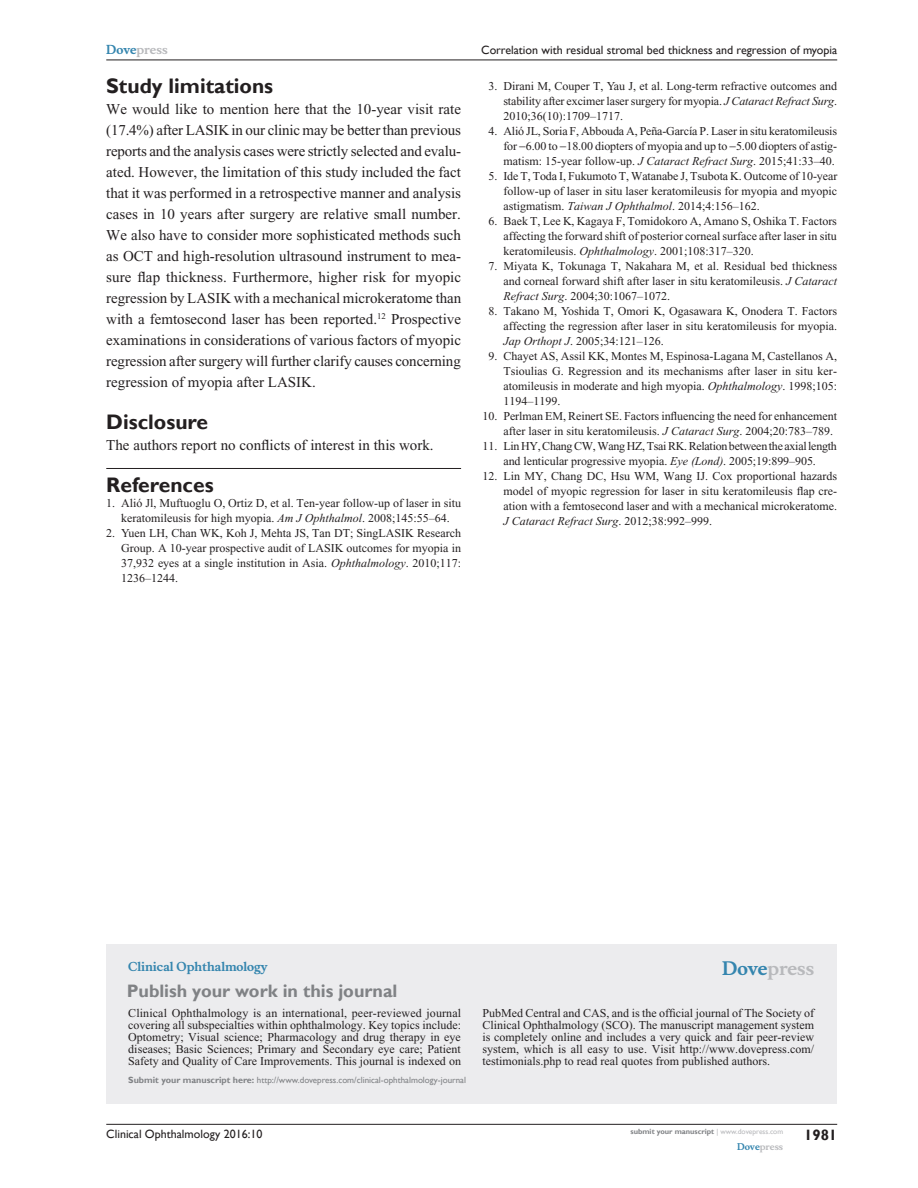
<style>
.page{position:relative;width:918px;height:1188px;background:#fff}
.page>*{position:absolute;margin:0;border:0;box-sizing:border-box;transform-origin:0 0}
.RefH{font:700 21px "Gill Sans";color:#231f20}
.PromBx-H1{font:700 18px "Gill Sans";color:#808285}
.PromBx-Brand{font:700 18px "Musee";color:#b8b9bc}
.TxF{font:15px/21px "Times New Roman";color:#231f20;text-align:justify}
.t1{font:700 15px "Gill Sans";color:#231f20}
.RefNL2{font:12px/15px "Times New Roman";color:#231f20;text-align:justify}
.PromBx-Tx{font:12px/12px "Times New Roman";color:#231f20;text-align:justify}
.RefNL1{font:12px/15px "Times New Roman";color:#231f20;text-align:center}
.RefNL2-2{font:12px/15px "Times New Roman";letter-spacing:-.02em;color:#231f20;text-align:center}
.t2{font:12px "Gill Sans";color:#231f20}
.PromBx-JrnlName{font:700 12px "Musee";color:#3485ae}
.t3{font:700 12px "Musee";color:#b8b9bc}
.PromBx-SubmitMssWebA{font:9px "Gill Sans";color:#808285}
.t4{font:700 9px "Musee";color:#b8b9bc}
.t5{font:700 7.5px "Gill Sans";color:#808285}
.s1{color:#3485ae}
.s2{font-style:italic}
.s3{font-weight:700}
.s4{font-weight:400;color:#b8b9bc}
</style>
<div class="page">
<div style="left:106px;top:944px;width:731px;height:159px;background:#ececee"></div>
<hr style="left:106px;top:1124px;width:731px;height:1px;background:#231f20">
<hr style="left:106px;top:60px;width:731px;height:1px;background:#231f20">
<hr style="left:106px;top:468px;width:355px;height:1px;background:#231f20">
<p class="t3" style="left:106px;top:43px;width:63px"><span class="s1">Dove</span>press</p>
<h1 class="RefH" style="left:106px;top:73px;width:169px">Study limitations</h1>
<p class="TxF" style="left:106px;top:98px;width:357px">We would like to mention here that the 10-year visit rate (17.4%) after LASIK in our clinic may be better than previous reports and the analysis cases were strictly selected and evalu&shy;ated. However, the limitation of this study included the fact that it was performed in a retrospective manner and analysis cases in 10 years after surgery are relative small number.<br>We also have to consider more sophisticated methods such as OCT and high-resolution ultrasound instrument to mea&shy;sure flap thickness. Furthermore, higher risk for myopic regression by LASIK with a mechanical microkeratome than with a femtosecond laser has been reported.<sup>12</sup> Prospective examinations in considerations of various factors of myopic regression after surgery will further clarify causes concerning regression of myopia after LASIK.</p>
<h1 class="RefH" style="left:106px;top:409px;width:103px">Disclosure</h1>
<p class="TxF" style="left:106px;top:434px;width:329px">The authors report no conflicts of interest in this work.</p>
<p class="RefH" style="left:106px;top:472px;width:109px">References</p>
<p class="RefNL1" style="left:106px;top:495px;width:356px">1. Alió Jl, Muftuoglu O, Ortiz D, et al. Ten-year follow-up of laser in situ keratomileusis for high myopia. <span class="s2">Am J Ophthalmol</span>. 2008;145:55–64.</p>
<p class="RefNL1" style="left:121px;top:525px;width:341px;text-align:justify;text-indent:-15px">2. Yuen LH, Chan WK, Koh J, Mehta JS, Tan DT; SingLASIK Research Group. A 10-year prospective audit of LASIK outcomes for myopia in 37,932 eyes at a single institution in Asia. <span class="s2">Ophthalmology</span>. 2010;117:<br>1236–1244.</p>
<p class="t2" style="left:481px;top:43px;width:358px">Correlation with residual stromal bed thickness and regression of myopia</p>
<p class="RefNL2" style="left:503px;top:79px;width:335px;text-indent:-15px">3. Dirani M, Couper T, Yau J, et al. Long-term refractive outcomes and stability after excimer laser surgery for myopia. <span class="s2">J Cataract Refract Surg</span>.<br>2010;36(10 :1709–1717.</p>
<p class="RefNL2" style="left:503px;top:124px;width:335px;text-indent:-15px">4. Alió JL, Soria F, Abbouda A, Peña-García P. Laser in situ keratomileusis for 6.00 to 18.00 diopters of myopia and up to 5.00 diopters of astig&shy;matism: 15-year follow-up. <span class="s2">J Cataract Refract Surg</span>. 2015;41:33–40.</p>
<p class="RefNL2" style="left:503px;top:169px;width:335px;text-indent:-15px">5. Ide T, Toda I, Fukumoto T, Watanabe J, Tsubota K. Outcome of 10-year follow-up of laser in situ laser keratomileusis for myopia and myopic astigmatism. <span class="s2">Taiwan J Ophthalmol</span>. 2014;4:156–162.</p>
<p class="RefNL2" style="left:503px;top:214px;width:335px;text-indent:-15px">6. Baek T, Lee K, Kagaya F, Tomidokoro A, Amano S, Oshika T. Factors affecting the forward shift of posterior corneal surface after laser in situ keratomileusis. <span class="s2">Ophthalmology</span>. 2001;108:317–320.</p>
<p class="RefNL2" style="left:503px;top:259px;width:335px;text-indent:-15px">7. Miyata K, Tokunaga T, Nakahara M, et al. Residual bed thickness and corneal forward shift after laser in situ keratomileusis. <span class="s2">J Cataract Refract Surg</span>. 2004;30:1067–1072.</p>
<p class="RefNL2" style="left:503px;top:304px;width:335px;text-indent:-15px">8. Takano M, Yoshida T, Omori K, Ogasawara K, Onodera T. Factors affecting the regression after laser in situ keratomileusis for myopia.<br><span class="s2">Jap Orthopt J</span>. 2005;34:121–126.</p>
<p class="RefNL2" style="left:503px;top:349px;width:335px;text-indent:-15px">9. Chayet AS, Assil KK, Montes M, Espinosa-Lagana M, Castellanos A, Tsioulias G. Regression and its mechanisms after laser in situ ker&shy;atomileusis in moderate and high myopia. <span class="s2">Ophthalmology</span>. 1998;105:<br>1194–1199.</p>
<p class="RefNL2" style="left:503px;top:409px;width:335px;text-indent:-21px">10. Perlman EM, Reinert SE. Factors influencing the need for enhancement after laser in situ keratomileusis. <span class="s2">J Cataract Surg</span>. 2004;20:783–789.</p>
<p class="RefNL2-2" style="left:483px;top:439px;width:356px">11. Lin HY, Chang CW, Wang HZ, Tsai RK. Relation between the axial length and lenticular progressive myopia. <span class="s2">Eye (Lond)</span>. 2005;19:899–905.</p>
<p class="RefNL2" style="left:503px;top:469px;width:335px;text-indent:-21px">12. Lin MY, Chang DC, Hsu WM, Wang IJ. Cox proportional hazards model of myopic regression for laser in situ keratomileusis flap cre&shy;ation with a femtosecond laser and with a mechanical microkeratome.<br><span class="s2">J Cataract Refract Surg</span>. 2012;38:992–999.</p>
<p class="PromBx-JrnlName" style="left:128px;top:959px;width:141px">Clinical Ophthalmology</p>
<p class="PromBx-H1" style="left:127px;top:980px;width:272px">Publish your work in this journal</p>
<p class="PromBx-Brand" style="left:722px;top:958px;width:94px"><span class="s1">Dove</span>press</p>
<p class="PromBx-Tx" style="left:128px;top:1007px;width:334px">Clinical Ophthalmology is an international, peer-reviewed journal covering all subspecialties within ophthalmology. Key topics include:<br>Optometry; Visual science; Pharmacology and drug therapy in eye diseases; Basic Sciences; Primary and Secondary eye care; Patient Safety and Quality of Care Improvements. This journal is indexed on</p>
<p class="PromBx-Tx" style="left:482px;top:1007px;width:333px">PubMed Central and CAS, and is the official journal of The Society of Clinical Ophthalmology (SCO). The manuscript management system is completely online and includes a very quick and fair peer-review system, which is all easy to use. Visit http://www.dovepress.com/ testimonials.php to read real quotes from published authors.</p>
<p class="PromBx-SubmitMssWebA" style="left:128px;top:1075px;width:339px"><span class="s3">Submit your manuscript here:</span> http://www.dovepress.com/clinical-ophthalmology-journal</p>
<p class="t2" style="left:106px;top:1127px;width:158px">Clinical Ophthalmology 2016:10</p>
<p class="t5" style="left:631px;top:1127px;width:154px">submit your manuscript <span class="s4">| www.dovepress.com</span></p>
<p class="t4" style="left:737px;top:1141px;width:48px"><span class="s1">Dove</span>press</p>
<p class="t1" style="left:804px;top:1126px;width:35px">1981</p>
</div>
